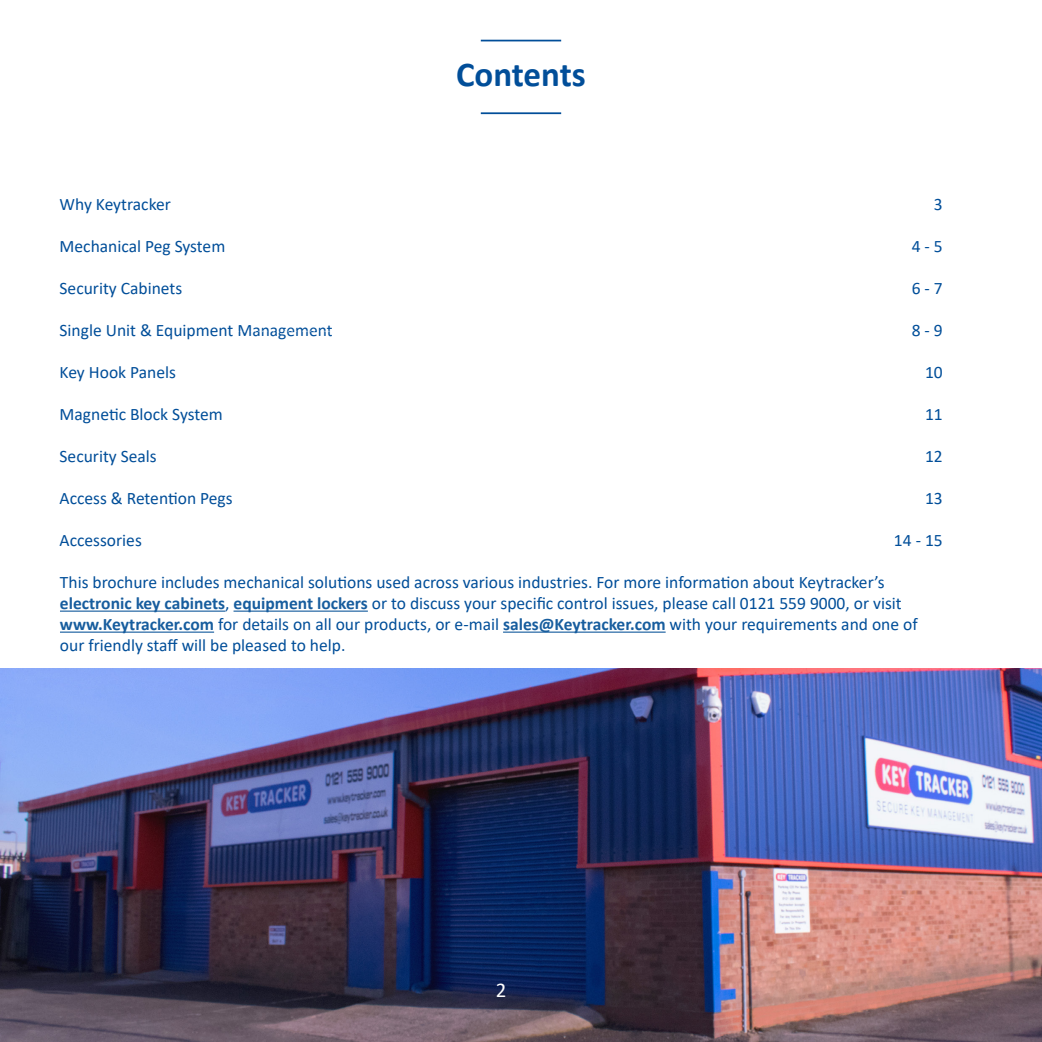
<style>
.page{position:relative;width:1042px;height:1042px;background:#fff}
.page>*{position:absolute;margin:0;border:0;box-sizing:border-box;transform-origin:0 0}
.t1{font:700 35px "Calibri";color:#014e99}
.t2{font:21px "Calibri";color:#fff}
.t3{font:17.5px/21px "Calibri";color:#014e99}
.s1{font-weight:700;color:#175d9e}
</style>
<div class="page">
<hr style="left:1041px;top:0;width:1px;height:1042px;background:#014e99">
<hr style="left:481px;top:40px;width:80px;height:1px;background:#014e99">
<hr style="left:481px;top:112px;width:80px;height:2px;background:#014e99">
<hr style="left:60px;top:610px;width:165px;height:2px;background:#175d9e">
<hr style="left:233px;top:610px;width:135px;height:2px;background:#175d9e">
<hr style="left:60px;top:631px;width:154px;height:2px;background:#175d9e">
<hr style="left:503px;top:631px;width:162px;height:2px;background:#175d9e">
<img style="left:0;top:669px;width:1042px;height:373px">
<p class="t1" style="left:456px;top:49px;width:131px">Contents</p>
<p class="t3" style="left:60px;top:193px;width:113px">Why Keytracker</p>
<p class="t3" style="left:60px;top:235px;width:167px">Mechanical Peg System</p>
<p class="t3" style="left:60px;top:277px;width:124px">Security Cabinets</p>
<p class="t3" style="left:60px;top:319px;width:275px">Single Unit &amp; Equipment Management</p>
<p class="t3" style="left:60px;top:361px;width:118px">Key Hook Panels</p>
<p class="t3" style="left:60px;top:403px;width:165px">Magnetic Block System</p>
<p class="t3" style="left:60px;top:445px;width:99px">Security Seals</p>
<p class="t3" style="left:60px;top:487px;width:175px">Access &amp; Retention Pegs</p>
<p class="t3" style="left:60px;top:529px;width:84px">Accessories</p>
<p class="t3" style="left:934px;top:193px;width:10px">3</p>
<p class="t3" style="left:912px;top:235px;width:33px">4 - 5</p>
<p class="t3" style="left:912px;top:277px;width:33px">6 - 7</p>
<p class="t3" style="left:912px;top:319px;width:33px">8 - 9</p>
<p class="t3" style="left:925px;top:361px;width:19px">10</p>
<p class="t3" style="left:925px;top:403px;width:19px">11</p>
<p class="t3" style="left:925px;top:445px;width:19px">12</p>
<p class="t3" style="left:925px;top:487px;width:19px">13</p>
<p class="t3" style="left:894px;top:529px;width:50px">14 - 15</p>
<p class="t3" style="left:60px;top:571px;width:859px">This brochure includes mechanical solutions used across various industries. For more information about Keytracker’s <span class="s1">electronic key cabinets</span>, <span class="s1">equipment lockers</span> or to discuss your specific control issues, please call 0121 559 9000, or visit <span class="s1">www.Keytracker.com</span> for details on all our products, or e-mail <span class="s1">sales@Keytracker.com</span> with your requirements and one of our friendly staff will be pleased to help.</p>
<p class="t2" style="left:496px;top:975px;width:12px">2</p>
</div>
